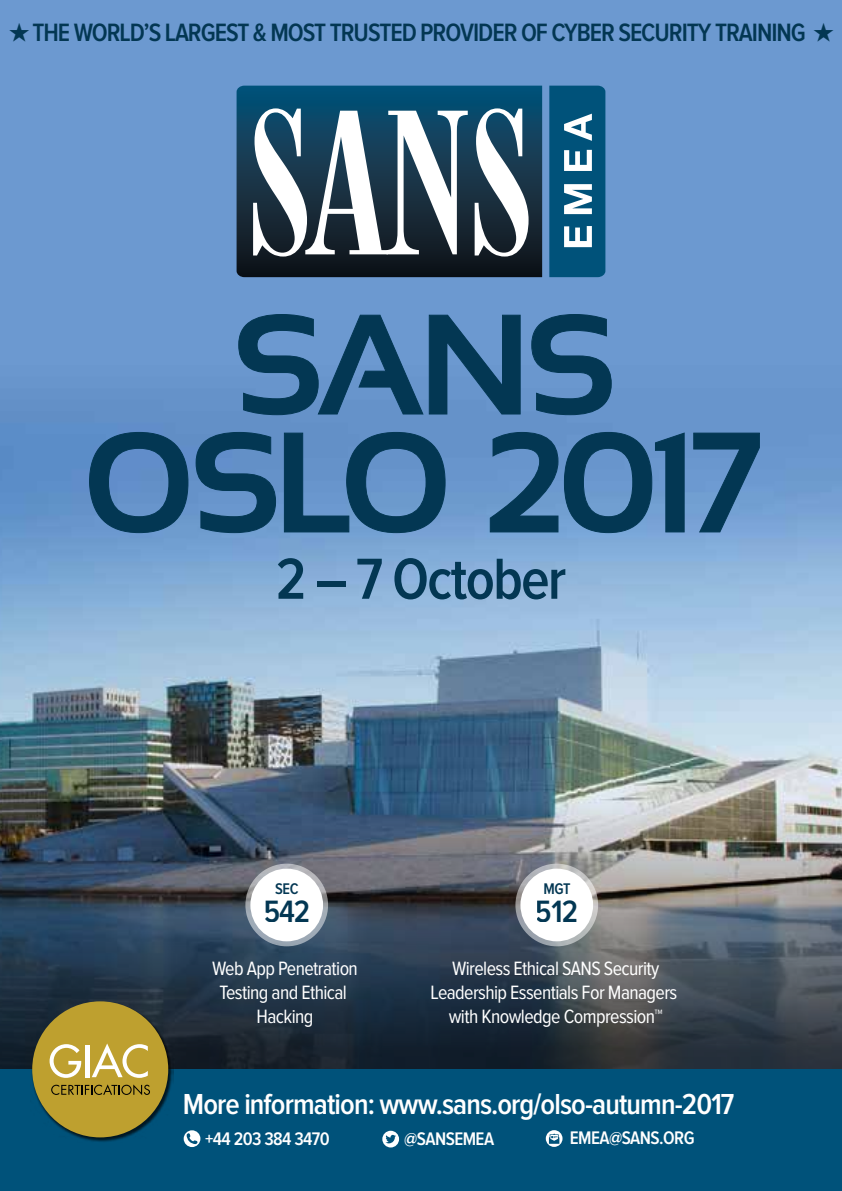
<style>
.page{position:relative;width:842px;height:1191px;background:#fff}
.page>*{position:absolute;margin:0;border:0;box-sizing:border-box;transform-origin:0 0}
.t1{font:700 141.4px/117.8px "Sansation";letter-spacing:-.04em;color:#033753;text-align:center}
.t2{font:600 60px "Proxima Nova Cond";letter-spacing:-.03em;color:#033753}
.t3{font:600 32px "Proxima Nova Cond";letter-spacing:-.03em;color:#033753}
.t4{font:600 30px "Proxima Nova Cond";letter-spacing:-.03em;color:#fff}
.t5{font:600 26px "Proxima Nova Cond";letter-spacing:-.04em;color:#033753}
.t6{font:20px/24px "Proxima Nova Cond";letter-spacing:-.03em;color:#fff;text-align:center}
.t7{font:600 18.8px "Proxima Nova Cond";letter-spacing:-.03em;color:#fff}
.t8{font:600 16px "Proxima Nova Cond";letter-spacing:-.03em;color:#033753}
</style>
<div class="page">
<img style="left:0;top:0;width:842px;height:799px">
<svg style="left:238px;top:313px;width:283px;height:103px;background:#6391c6"></svg>
<svg style="left:531px;top:313px;width:81px;height:103px;background:#6391c6"></svg>
<svg style="left:88px;top:431px;width:101px;height:102px;background:#5e8bc3"></svg>
<svg style="left:195px;top:431px;width:82px;height:102px;background:#608dc2"></svg>
<svg style="left:283px;top:431px;width:163px;height:102px;background:#6390c5"></svg>
<svg style="left:489px;top:431px;width:196px;height:102px;background:#6693c7"></svg>
<svg style="left:693px;top:432px;width:67px;height:101px;background:#6996ca"></svg>
<svg style="left:237px;top:86px;width:305px;height:191px;background:#0b3349"></svg>
<svg style="left:253px;top:108px;width:215px;height:148px"></svg>
<svg style="left:475px;top:108px;width:54px;height:148px"></svg>
<svg style="left:549px;top:86px;width:56px;height:191px;background:#2a6e90"></svg>
<img style="left:0;top:799px;width:842px;height:270px">
<div style="left:0;top:1069px;width:842px;height:122px;background:#00527a"></div>
<svg style="left:184px;top:1130px;width:16px;height:17px"></svg>
<svg style="left:546px;top:1130px;width:16px;height:16px"></svg>
<svg style="left:382px;top:1130px;width:17px;height:17px"></svg>
<svg style="left:245px;top:863px;width:83px;height:83px"></svg>
<div style="left:250px;top:868px;width:73px;height:73px;background:#fff;border-radius:50%"></div>
<svg style="left:515px;top:863px;width:83px;height:83px"></svg>
<div style="left:520px;top:868px;width:73px;height:73px;background:#fff;border-radius:50%"></div>
<img style="left:31px;top:1000px;width:143px;height:142px">
<div style="left:32px;top:1001px;width:136px;height:136px;background:#bea02f;border-radius:50%"></div>
<svg style="left:50px;top:1044px;width:31px;height:33px"></svg>
<hr style="left:85px;top:1044px;width:4px;height:33px;background:#fff">
<svg style="left:92px;top:1043px;width:56px;height:34px"></svg>
<svg style="left:51px;top:1084px;width:99px;height:11px"></svg>
<h3 class="t5" style="left:9px;top:21px;width:826px">★ THE WORLD’S LARGEST &amp; MOST TRUSTED PROVIDER OF CYBER SECURITY TRAINING ★</h3>
<h1 class="t1" style="left:83px;top:306px;width:683px">SANS<br>OSLO 2017</h1>
<h2 class="t2" style="left:276px;top:551px;width:292px">2 – 7 October</h2>
<p class="t8" style="left:275px;top:881px;width:25px">SEC</p>
<h3 class="t3" style="left:264px;top:896px;width:48px">542</h3>
<p class="t8" style="left:543px;top:881px;width:29px">MGT</p>
<h3 class="t3" style="left:536px;top:896px;width:44px">512</h3>
<p class="t6" style="left:212px;top:957px;width:147px">Web App Penetration<br>Testing and Ethical<br>Hacking</p>
<p class="t6" style="left:430px;top:957px;width:249px">Wireless Ethical SANS Security<br>Leadership Essentials For Managers with Knowledge Compression™</p>
<h3 class="t4" style="left:183px;top:1090px;width:553px">More information: www.sans.org/olso-autumn-2017</h3>
<p class="t7" style="left:205px;top:1129px;width:126px">+44 203 384 3470</p>
<p class="t7" style="left:404px;top:1130px;width:91px">@SANSEMEA</p>
<p class="t7" style="left:570px;top:1129px;width:126px">EMEA@SANS.ORG</p>
</div>
